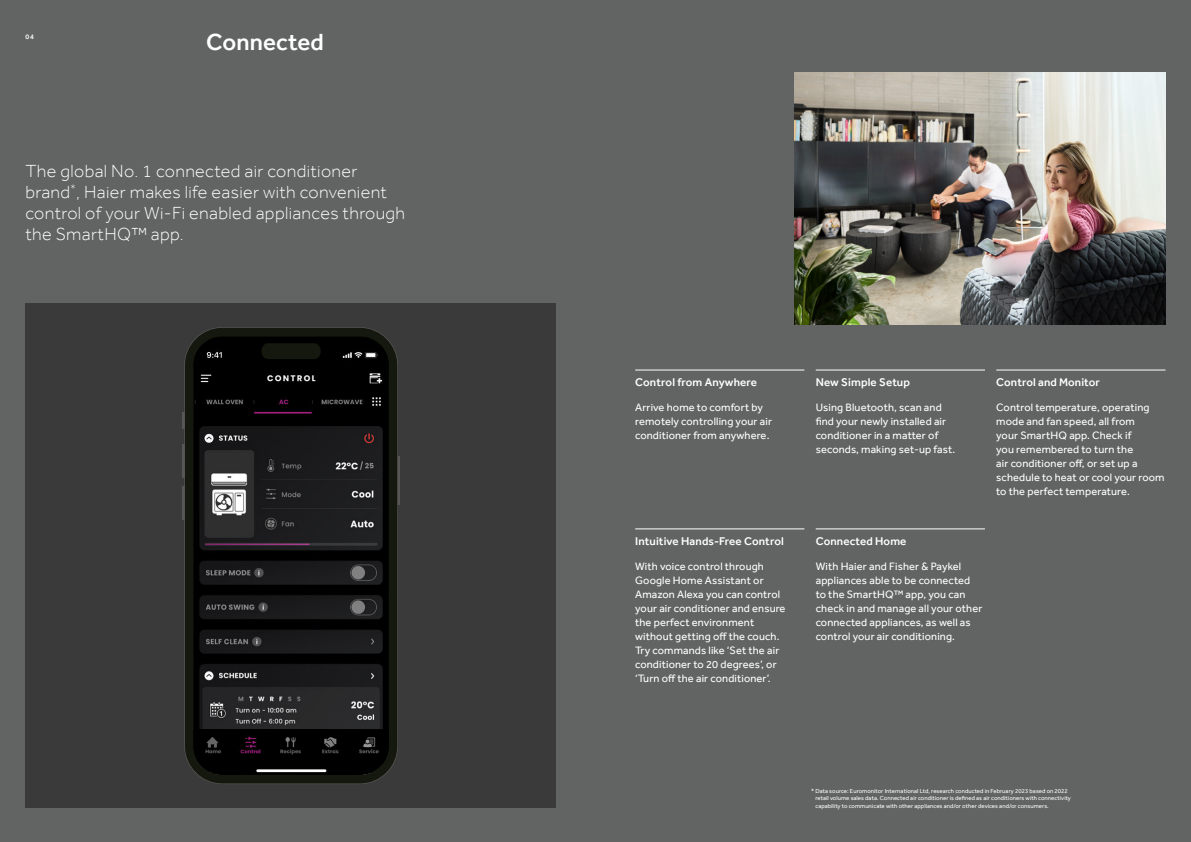
<style>
.page{position:relative;width:1191px;height:842px;background:#fff}
.page>*{position:absolute;margin:0;border:0;box-sizing:border-box;transform-origin:0 0}
.t1{font:500 24px "Effra";letter-spacing:.005em;color:#fff}
.t2{font:300 18px/21px "Effra";letter-spacing:.02em;color:#fff}
.t3{font:500 11.5px "Effra";letter-spacing:.01em;color:#fff}
.t4{font:11px/14px "Effra";letter-spacing:.01em;color:#fff}
.t5{font:500 7px "Effra";color:#fff}
.t6{font:6px/7.5px "Effra";letter-spacing:.01em;color:#fff}
</style>
<div class="page">
<div style="left:0;top:0;width:604px;height:842px;background:#626363"></div>
<div style="left:587px;top:0;width:604px;height:842px;background:#626363"></div>
<img style="left:794px;top:72px;width:371px;height:253px">
<div style="left:26px;top:303px;width:530px;height:505px;background:#3a3a3a"></div>
<svg style="left:183px;top:412px;width:1px;height:17px"></svg>
<hr style="left:183px;top:444px;width:2px;height:33px;background:#595656">
<hr style="left:183px;top:486px;width:2px;height:34px;background:#595656">
<hr style="left:397px;top:456px;width:2px;height:49px;background:#595656">
<svg style="left:185px;top:328px;width:212px;height:455px;background:#191b12"></svg>
<div style="left:193px;top:336px;width:196px;height:52px;background:#000;border-radius:23px"></div>
<img style="left:193px;top:346px;width:196px;height:383px">
<svg style="left:261px;top:343px;width:60px;height:16px"></svg>
<img style="left:193px;top:729px;width:196px;height:46px">
<hr style="left:635px;top:370px;width:169px;height:1px;background:#fff">
<hr style="left:635px;top:529px;width:169px;height:1px;background:#fff">
<hr style="left:815px;top:529px;width:170px;height:1px;background:#fff">
<hr style="left:815px;top:370px;width:170px;height:1px;background:#fff">
<hr style="left:996px;top:370px;width:169px;height:1px;background:#fff">
<p class="t5" style="left:26px;top:33px;width:10px">04</p>
<h1 class="t1" style="left:206px;top:28px;width:119px">Connected</h1>
<h2 class="t2" style="left:26px;top:162px;width:381px">The global No. 1 connected air conditioner brand<sup>*</sup>, Haier makes life easier with convenient control of your Wi-Fi enabled appliances through the SmartHQ™ app.</h2>
<p class="t3" style="left:635px;top:375px;width:123px">Control from Anywhere</p>
<p class="t4" style="left:635px;top:400px;width:138px">Arrive home to comfort by remotely controlling your air conditioner from anywhere.</p>
<p class="t3" style="left:635px;top:536px;width:150px">Intuitive Hands-Free Control</p>
<p class="t4" style="left:635px;top:559px;width:152px">With voice control through<br>Google Home Assistant or<br>Amazon Alexa you can control your air conditioner and ensure the perfect environment without getting off the couch.<br>Try commands like ‘Set the air conditioner to 20 degrees’, or ‘Turn off the air conditioner’.</p>
<p class="t3" style="left:815px;top:375px;width:96px">New Simple Setup</p>
<p class="t4" style="left:815px;top:400px;width:141px">Using Bluetooth, scan and find your newly installed air conditioner in a matter of seconds, making set-up fast.</p>
<p class="t3" style="left:996px;top:377px;width:105px">Control and Monitor</p>
<p class="t4" style="left:996px;top:401px;width:170px">Control temperature, operating mode and fan speed, all from<br>your SmartHQ app. Check if<br>you remembered to turn the<br>air conditioner off, or set up a schedule to heat or cool your room to the perfect temperature.</p>
<p class="t3" style="left:815px;top:534px;width:92px">Connected Home</p>
<p class="t4" style="left:815px;top:559px;width:168px">With Haier and Fisher &amp; Paykel appliances able to be connected to the SmartHQ™ app, you can check in and manage all your other connected appliances, as well as control your air conditioning.</p>
<p class="t6" style="left:815px;top:787px;width:257px;text-indent:-4px">* Data source: Euromonitor International Ltd, research conducted in February 2023 based on 2022 retail volume sales data. Connected air conditioner is defined as air conditioners with connectivity capability to communicate with other appliances and/or other devices and/or consumers.</p>
</div>
